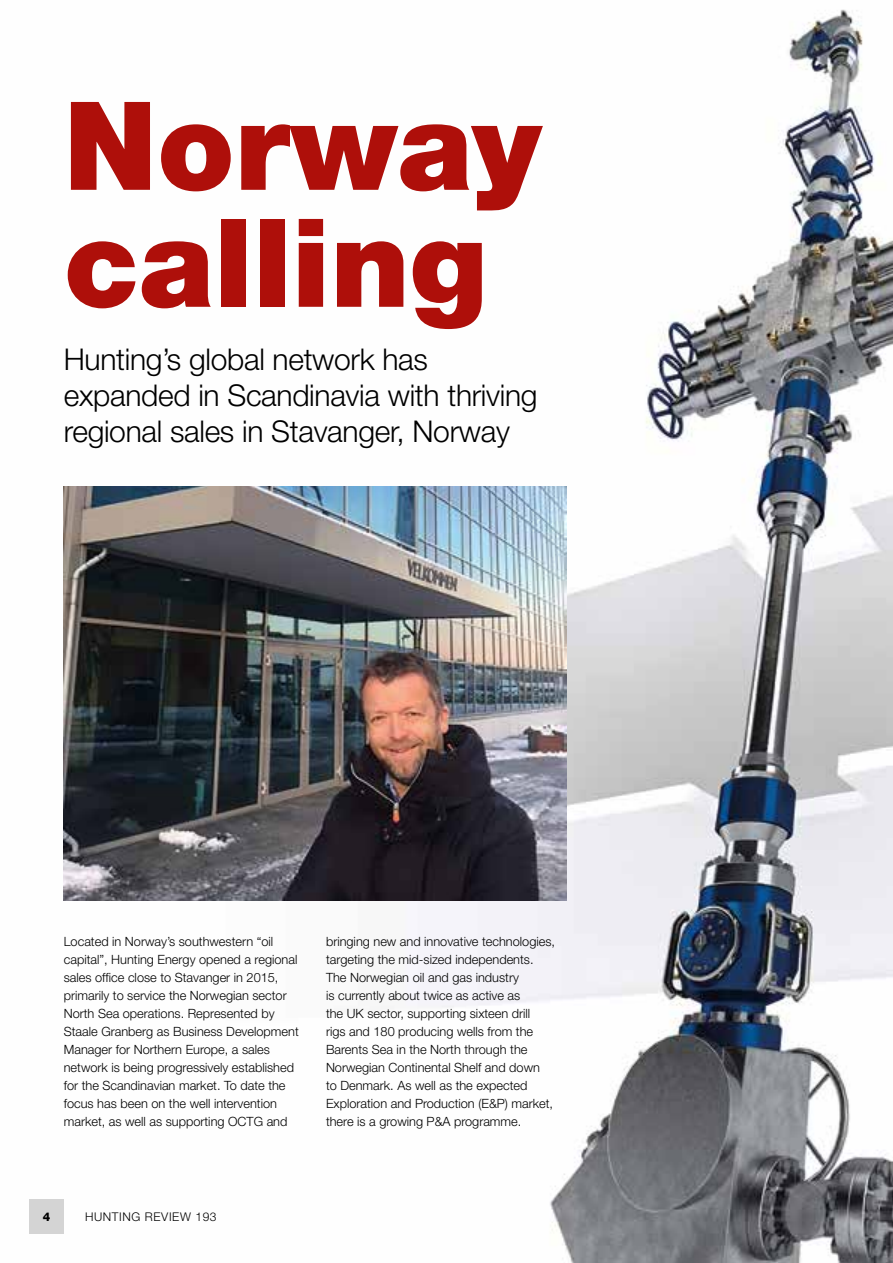
<style>
.page{position:relative;width:893px;height:1263px;background:#fff}
.page>*{position:absolute;margin:0;border:0;box-sizing:border-box;transform-origin:0 0}
.t1{font:900 123px/117px "Helvetica Neue LT Pro";color:#ae0f0a}
.t2{font:300 30px/36px "Helvetica Neue LT Pro";letter-spacing:-.01em;color:#000}
.t3{font:300 12.75px/18px "Helvetica Neue LT Pro";color:#000}
.t4{font:300 12px "Helvetica Neue LT Pro";letter-spacing:.05em;color:#000}
.t5{font:800 12px "Helvetica Neue LT Pro";color:#000}
</style>
<div class="page">
<img style="left:29px;top:9px;width:864px;height:1254px">
<img style="left:64px;top:487px;width:503px;height:414px">
<div style="left:30px;top:1199px;width:34px;height:34px;background:#d4d4d4"></div>
<h1 class="t1" style="left:64px;top:87px;width:479px">Norway calling</h1>
<h2 class="t2" style="left:64px;top:340px;width:475px">Hunting’s global network has expanded in Scandinavia with thriving regional sales in Stavanger, Norway</h2>
<p class="t3" style="left:64px;top:932px;width:236px">Located in Norway’s southwestern “oil capital”, Hunting Energy opened a regional sales office close to Stavanger in 2015, primarily to service the Norwegian sector North Sea operations. Represented by Staale Granberg as Business Development Manager for Northern Europe, a sales network is being progressively established for the Scandinavian market. To date the focus has been on the well intervention market, as well as supporting OCTG and</p>
<p class="t3" style="left:326px;top:932px;width:231px">bringing new and innovative technologies, targeting the mid-sized independents.<br>The Norwegian oil and gas industry<br>is currently about twice as active as<br>the UK sector, supporting sixteen drill<br>rigs and 180 producing wells from the Barents Sea in the North through the Norwegian Continental Shelf and down<br>to Denmark. As well as the expected Exploration and Production (E&amp;P) market, there is a growing P&amp;A programme.</p>
<p class="t5" style="left:43px;top:1209px;width:9px">4</p>
<p class="t4" style="left:85px;top:1209px;width:133px">HUNTING REVIEW 193</p>
</div>
